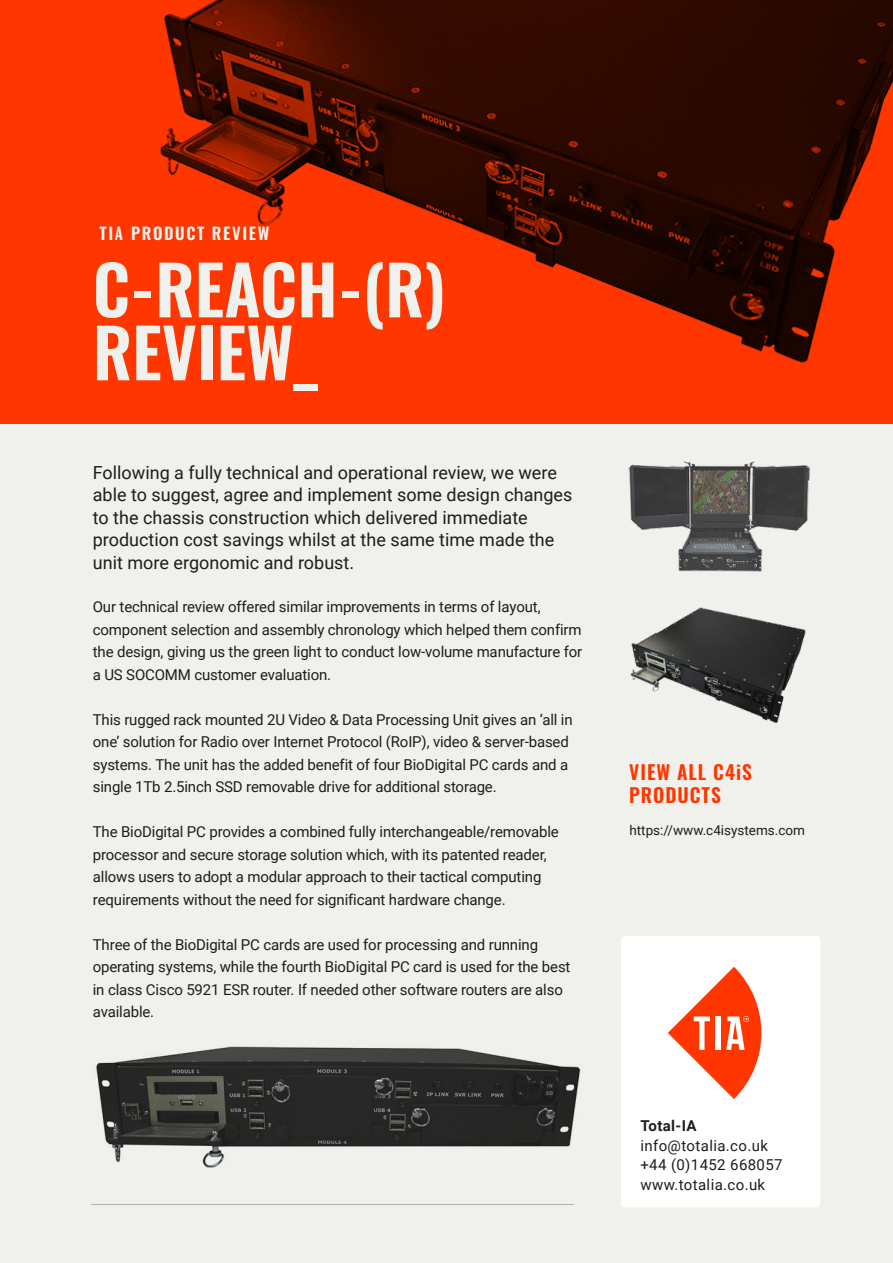
<style>
.page{position:relative;width:893px;height:1263px;background:#f0f1ed}
.page>*{position:absolute;margin:0;border:0;box-sizing:border-box;transform-origin:0 0}
.t1{font:600 67.5px/63px "Oswald";color:#f0f1ed}
.t2{font:600 19.5px/23.4px "Oswald";letter-spacing:.05em;color:#ff3600}
.t3{font:18px/22.5px "Roboto";color:#1d1d1b}
.t4{font:600 16.5px "Oswald";letter-spacing:.1em;color:#f0f1ed}
.t5{font:15px/22.5px "Roboto";letter-spacing:-.01em;color:#1d1d1b}
.t6{font:15px/19.5px "Roboto";letter-spacing:.025em;color:#1d1d1b}
.t7{font:700 15px "Roboto";letter-spacing:.025em;color:#1d1d1b}
.t8{font:13.5px "Roboto";color:#1d1d1b}
</style>
<div class="page">
<div style="left:621px;top:936px;width:200px;height:271px;background:#fff;border-radius:4px"></div>
<svg style="left:668px;top:967px;width:94px;height:132px"></svg>
<hr style="left:91px;top:1204px;width:483px;height:1px;background:#b2b2b2">
<img style="left:630px;top:607px;width:176px;height:116px">
<img style="left:628px;top:461px;width:182px;height:111px">
<div style="left:0;top:0;width:893px;height:424px;background:#ff3600"></div>
<img style="left:96px;top:1046px;width:485px;height:122px">
<img style="left:160px;top:0;width:733px;height:363px">
<p class="t4" style="left:100px;top:225px;width:171px">TIA PRODUCT REVIEW</p>
<h1 class="t1" style="left:93px;top:263px;width:354px">C-REACH-(R)<br>REVIEW_</h1>
<p class="t3" style="left:93px;top:460px;width:481px">Following a fully technical and operational review, we were able to suggest, agree and implement some design changes to the chassis construction which delivered immediate production cost savings whilst at the same time made the unit more ergonomic and robust.</p>
<p class="t5" style="left:93px;top:595px;width:491px">Our technical review offered similar improvements in terms of layout, component selection and assembly chronology which helped them confirm the design, giving us the green light to conduct low-volume manufacture for a US SOCOMM customer evaluation.</p>
<p class="t5" style="left:93px;top:707px;width:481px">This rugged rack mounted 2U Video &amp; Data Processing Unit gives an ‘all in one’ solution for Radio over Internet Protocol (RoIP), video &amp; server-based systems. The unit has the added benefit of four BioDigital PC cards and a single 1Tb 2.5inch SSD removable drive for additional storage.</p>
<p class="t5" style="left:93px;top:820px;width:468px">The BioDigital PC provides a combined fully interchangeable/removable processor and secure storage solution which, with its patented reader, allows users to adopt a modular approach to their tactical computing requirements without the need for significant hardware change.</p>
<p class="t5" style="left:93px;top:932px;width:479px">Three of the BioDigital PC cards are used for processing and running operating systems, while the fourth BioDigital PC card is used for the best in class Cisco 5921 ESR router. If needed other software routers are also available.</p>
<h2 class="t2" style="left:629px;top:761px;width:124px">VIEW ALL C4iS<br>PRODUCTS</h2>
<p class="t8" style="left:629px;top:820px;width:177px">https://www.c4isystems.com</p>
<p class="t7" style="left:640px;top:1115px;width:58px">Total-IA</p>
<p class="t6" style="left:640px;top:1135px;width:144px">info@totalia.co.uk +44 (0)1452 668057 www.totalia.co.uk</p>
</div>
